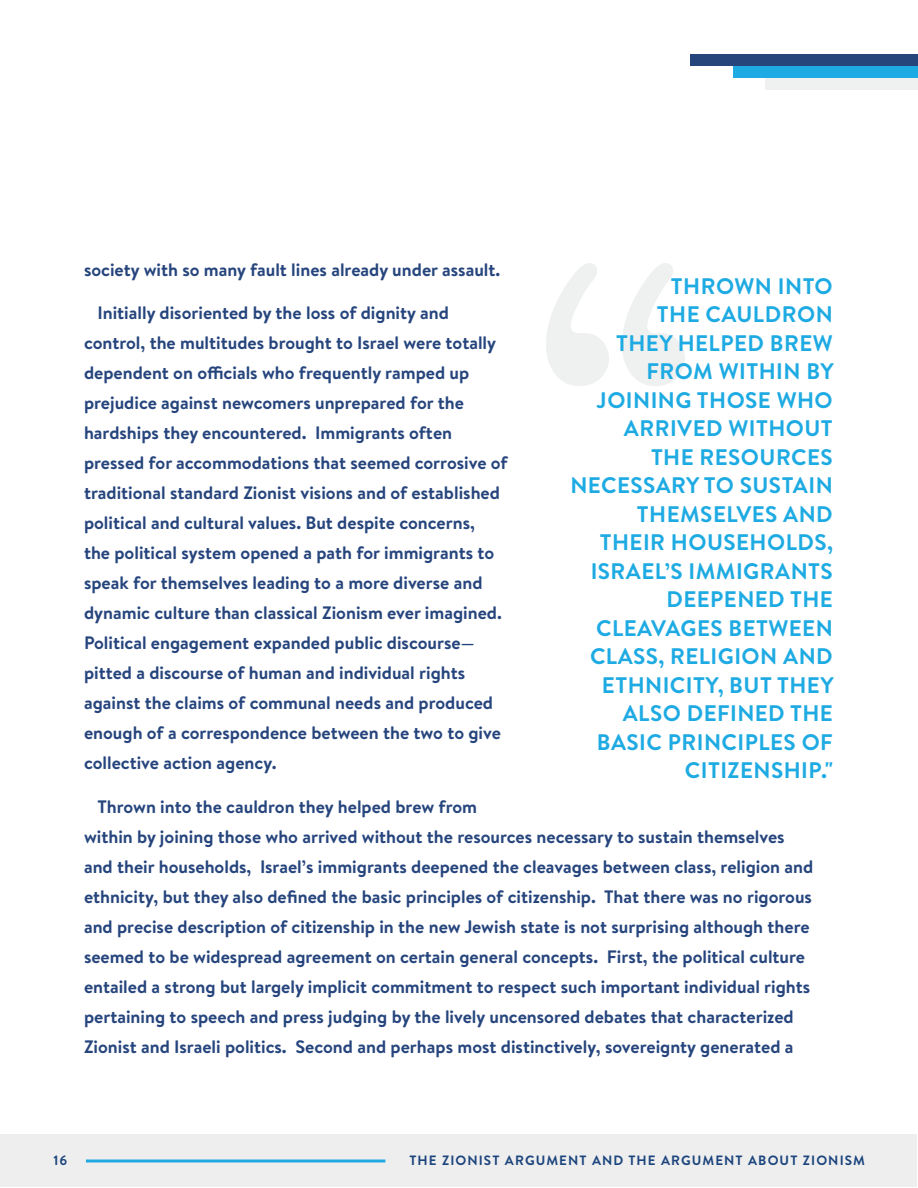
<style>
.page{position:relative;width:918px;height:1188px;background:#fff}
.page>*{position:absolute;margin:0;border:0;box-sizing:border-box;transform-origin:0 0}
.Body_Copy{font:700 22.5px/28.5px "Brandon Text";letter-spacing:.02em;color:#1eaae2;text-align:right}
.Body_Copy-2{font:700 18px/30px "Brandon Text";color:#26457d}
.t1{font:700 13.5px "Brandon Text";letter-spacing:.08em;color:#1c447d}
</style>
<div class="page">
<div style="left:1px;top:1135px;width:916px;height:52px;background:#eee"></div>
<hr style="left:917px;top:1135px;width:1px;height:52px;background:#eee">
<div style="left:691px;top:54px;width:227px;height:12px;background:#26457d"></div>
<div style="left:733px;top:66px;width:185px;height:12px;background:#1eaae2"></div>
<div style="left:766px;top:78px;width:152px;height:12px;background:#eff0f0"></div>
<hr style="left:86px;top:1160px;width:299px;height:2px;background:#1fa9e1">
<svg style="left:546px;top:263px;width:139px;height:123px"></svg>
<p class="Body_Copy-2" style="left:84px;top:254px;width:418px">society with so many fault lines already under assault.</p>
<p class="Body_Copy-2" style="left:84px;top:298px;width:425px;text-indent:14px">Initially disoriented by the loss of dignity and control, the multitudes brought to Israel were totally dependent on officials who frequently ramped up prejudice against newcomers unprepared for the hardships they encountered. Immigrants often pressed for accommodations that seemed corrosive of traditional standard Zionist visions and of established political and cultural values. But despite concerns,<br>the political system opened a path for immigrants to speak for themselves leading to a more diverse and dynamic culture than classical Zionism ever imagined.<br>Political engagement expanded public discourse— pitted a discourse of human and individual rights against the claims of communal needs and produced enough of a correspondence between the two to give collective action agency.</p>
<p class="Body_Copy-2" style="left:98px;top:791px;width:381px">Thrown into the cauldron they helped brew from</p>
<p class="Body_Copy" style="left:570px;top:271px;width:265px">THROWN INTO<br>THE CAULDRON<br>THEY HELPED BREW<br>FROM WITHIN BY<br>JOINING THOSE WHO<br>ARRIVED WITHOUT<br>THE RESOURCES<br>NECESSARY TO SUSTAIN<br>THEMSELVES AND<br>THEIR HOUSEHOLDS,<br>ISRAEL’S IMMIGRANTS<br>DEEPENED THE<br>CLEAVAGES BETWEEN<br>CLASS, RELIGION AND<br>ETHNICITY, BUT THEY<br>ALSO DEFINED THE<br>BASIC PRINCIPLES OF<br>CITIZENSHIP."</p>
<p class="Body_Copy-2" style="left:84px;top:821px;width:731px">within by joining those who arrived without the resources necessary to sustain themselves and their households, Israel’s immigrants deepened the cleavages between class, religion and ethnicity, but they also defined the basic principles of citizenship. That there was no rigorous and precise description of citizenship in the new Jewish state is not surprising although there seemed to be widespread agreement on certain general concepts. First, the political culture entailed a strong but largely implicit commitment to respect such important individual rights pertaining to speech and press judging by the lively uncensored debates that characterized Zionist and Israeli politics. Second and perhaps most distinctively, sovereignty generated a</p>
<p class="t1" style="left:53px;top:1151px;width:15px">16</p>
<p class="t1" style="left:409px;top:1151px;width:457px">THE ZIONIST ARGUMENT AND THE ARGUMENT ABOUT ZIONISM</p>
</div>
